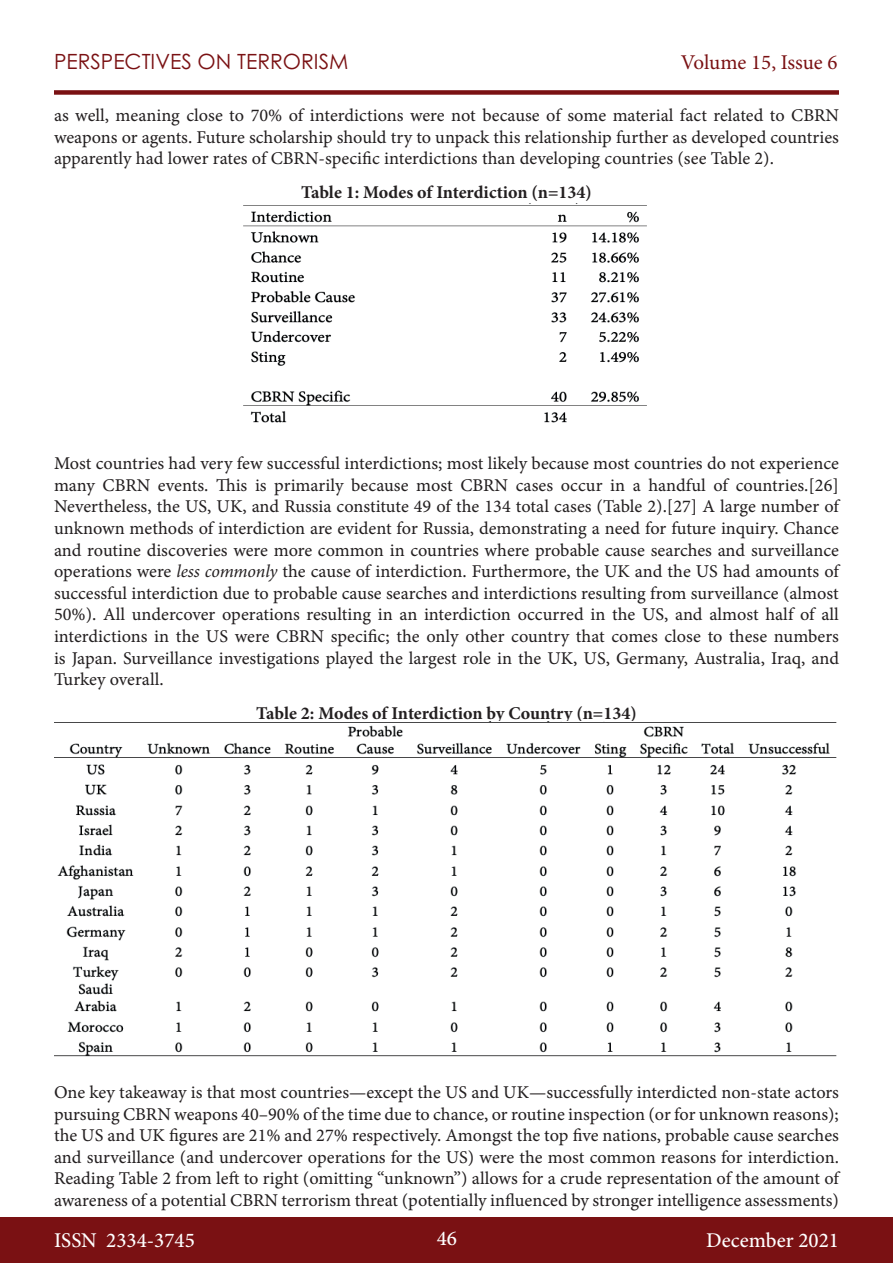
<style>
.page{position:relative;width:893px;height:1263px;background:#fff}
.page>*{position:absolute;margin:0;border:0;box-sizing:border-box;transform-origin:0 0}
.t1{font:500 21px "Minion Pro";color:#fff}
.t2{font:21px "Century Gothic Pro";color:#7a1113}
.t3{font:21px "Minion Pro";letter-spacing:-.005em;color:#7a1113}
.t4{font:18px/21.6px "Minion Pro Capt";color:#231f20;text-align:justify}
.t5{font:700 18px "Minion Pro";letter-spacing:-.005em;color:#231f20}
.s1{font-family:"Minion Pro";font-style:italic}
</style>
<div class="page">
<div style="left:0;top:1217px;width:893px;height:46px;background:#7a1113"></div>
<div style="left:54px;top:90px;width:785px;height:5px;background:#7a1113"></div>
<img style="left:243px;top:205px;width:404px;height:218px">
<img style="left:54px;top:721px;width:783px;height:336px">
<p class="t2" style="left:54px;top:49px;width:296px">PERSPECTIVES ON TERRORISM</p>
<p class="t3" style="left:681px;top:48px;width:158px">Volume 15, Issue 6</p>
<p class="t4" style="left:54px;top:105px;width:787px">as well, meaning close to 70% of interdictions were not because of some material fact related to CBRN weapons or agents. Future scholarship should try to unpack this relationship further as developed countries apparently had lower rates of CBRN-specific interdictions than developing countries (see Table 2).</p>
<p class="t5" style="left:301px;top:179px;width:292px">Table 1: Modes of Interdiction (n=134)</p>
<p class="t4" style="left:54px;top:453px;width:786px">Most countries had very few successful interdictions; most likely because most countries do not experience many CBRN events. This is primarily because most CBRN cases occur in a handful of countries.[26] Nevertheless, the US, UK, and Russia constitute 49 of the 134 total cases (Table 2).[27] A large number of unknown methods of interdiction are evident for Russia, demonstrating a need for future inquiry. Chance and routine discoveries were more common in countries where probable cause searches and surveillance operations were <span class="s1">less commonly</span> the cause of interdiction. Furthermore, the UK and the US had amounts of successful interdiction due to probable cause searches and interdictions resulting from surveillance (almost 50%). All undercover operations resulting in an interdiction occurred in the US, and almost half of all interdictions in the US were CBRN specific; the only other country that comes close to these numbers is Japan. Surveillance investigations played the largest role in the UK, US, Germany, Australia, Iraq, and Turkey overall.</p>
<p class="t5" style="left:256px;top:700px;width:382px">Table 2: Modes of Interdiction by Country (n=134)</p>
<p class="t4" style="left:54px;top:1081px;width:786px">One key takeaway is that most countries—except the US and UK—successfully interdicted non-state actors pursuing CBRN weapons 40–90% of the time due to chance, or routine inspection (or for unknown reasons); the US and UK figures are 21% and 27% respectively. Amongst the top five nations, probable cause searches and surveillance (and undercover operations for the US) were the most common reasons for interdiction.<br>Reading Table 2 from left to right (omitting “unknown”) allows for a crude representation of the amount of awareness of a potential CBRN terrorism threat (potentially influenced by stronger intelligence assessments)</p>
<p class="t1" style="left:54px;top:1226px;width:142px">ISSN 2334-3745</p>
<p class="t1" style="left:437px;top:1224px;width:22px">46</p>
<p class="t1" style="left:706px;top:1226px;width:134px">December 2021</p>
</div>
